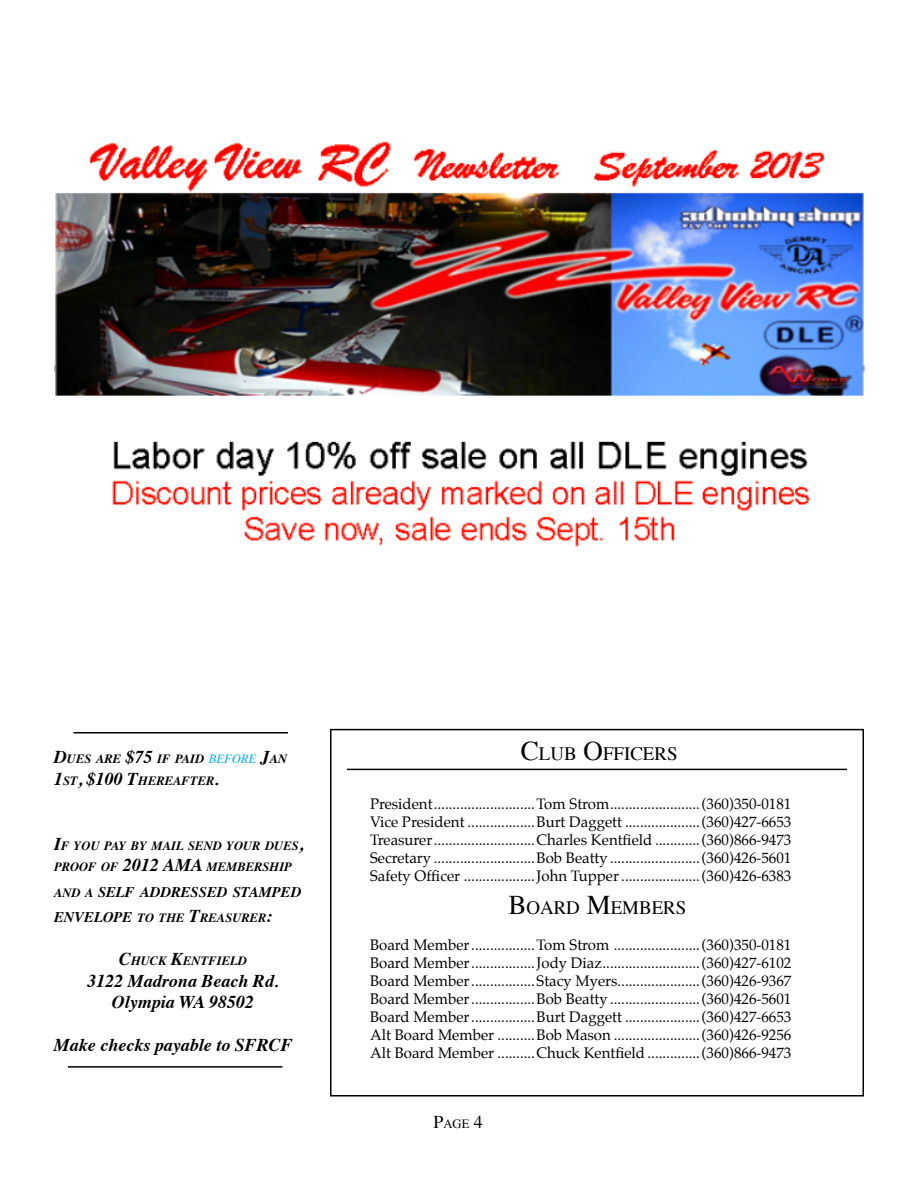
<style>
.page{position:relative;width:918px;height:1188px;background:#fff}
.page>*{position:absolute;margin:0;border:0;box-sizing:border-box;transform-origin:0 0}
.t1{font:18.9px "Times";color:#000}
.t2{font:italic 700 18px/21.6px "Times";color:#000;text-align:center}
.t3{font:15px/18px "Palatino";color:#000;text-align:justify}
.t4{font:italic 700 14.7px "Times";color:#000}
.t5{font:italic 700 12.6px/21.6px "Times";color:#000}
.t6{font:12.6px "Times";color:#000}
.s1{font-size:18px}
.s2{font-weight:400;color:#00aeef}
.s3{font-size:12.6px}
.s4{font-size:14.7px}
.s5{font-size:27px}
</style>
<div class="page">
<div style="left:330px;top:729px;width:534px;height:367px;border:2px solid #000"></div>
<hr style="left:347px;top:769px;width:500px;height:1px;background:#000">
<hr style="left:74px;top:732px;width:214px;height:2px;background:#000">
<hr style="left:68px;top:1066px;width:214px;height:2px;background:#000">
<img style="left:54px;top:141px;width:810px;height:406px">
<p class="t5" style="left:54px;top:747px;width:235px"><span class="s1">D</span>UES ARE <span class="s1">$75</span> IF PAID <span class="s2">BEFORE</span> <span class="s1">J</span>AN<br><span class="s1">1</span>ST<span class="s1">, $100 T</span>HEREAFTER<span class="s1">.</span></p>
<p class="t5" style="left:54px;top:834px;width:251px"><span class="s1">I</span>F YOU PAY BY MAIL SEND YOUR DUES<span class="s1">,<br></span>PROOF OF <span class="s1">2012 AMA</span></p>
<p class="t5" style="left:207px;top:855px;width:87px">MEMBERSHIP</p>
<p class="t4" style="left:54px;top:878px;width:249px"><span class="s3">AND A</span> SELF ADDRESSED STAMPED</p>
<p class="t5" style="left:54px;top:906px;width:220px"><span class="s4">ENVELOPE</span> TO THE <span class="s1">T</span>REASURER<span class="s1">:</span></p>
<p class="t5" style="left:119px;top:949px;width:130px"><span class="s1">C</span>HUCK <span class="s1">K</span>ENTFIELD</p>
<p class="t2" style="left:87px;top:968px;width:193px">3122 Madrona Beach Rd.<br>Olympia WA 98502</p>
<p class="t2" style="left:54px;top:1033px;width:241px">Make checks payable to SFRCF</p>
<p class="t1" style="left:521px;top:736px;width:158px"><span class="s5">C</span>LUB <span class="s5">O</span>FFICERS</p>
<p class="t3" style="left:370px;top:795px;width:423px">President...........................Tom Strom........................(360)350-0181<br>Vice President ..................Burt Daggett ....................(360)427-6653<br>Treasurer...........................Charles Kentfield ............(360)866-9473<br>Secretary ...........................Bob Beatty ........................(360)426-5601<br>Safety Officer ...................John Tupper .....................(360)426-6383</p>
<p class="t1" style="left:508px;top:890px;width:179px"><span class="s5">B</span>OARD <span class="s5">M</span>EMB ERS</p>
<p class="t3" style="left:370px;top:935px;width:423px">Board Member.................Tom Strom .......................(360)350-0181<br>Board Member.................Jody Diaz..........................(360)427-6102<br>Board Member.................Stacy Myers......................(360)426-9367<br>Board Member.................Bob Beatty ........................(360)426-5601<br>Board Member.................Burt Daggett ....................(360)427-6653<br>Alt Board Member ..........Bob Mason .......................(360)426-9256<br>Alt Board Member ..........Chuck Kentfield ..............(360)866-9473</p>
<p class="t6" style="left:434px;top:1112px;width:51px"><span class="s1">P</span>AGE <span class="s1">4</span></p>
</div>
